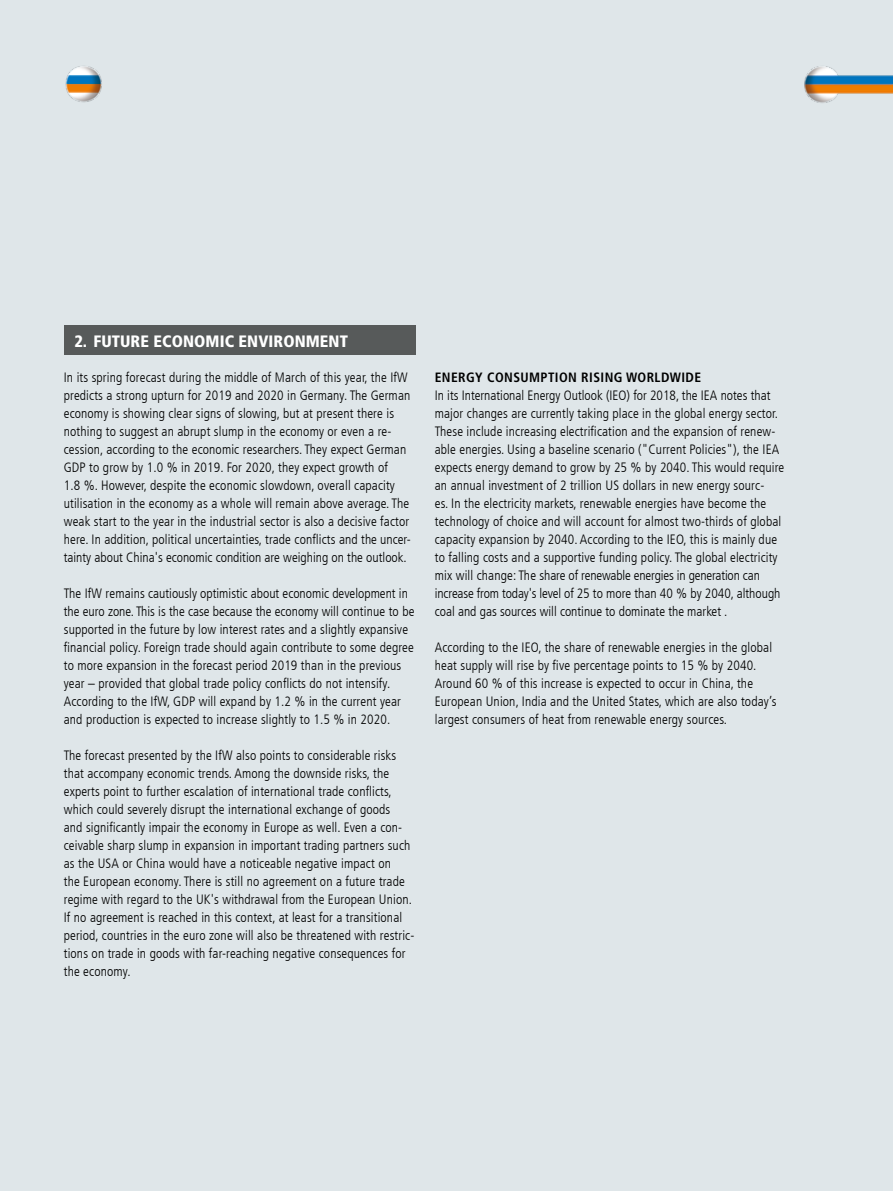
<style>
.page{position:relative;width:893px;height:1191px;background:#dfe6e9}
.page>*{position:absolute;margin:0;border:0;box-sizing:border-box;transform-origin:0 0}
.t1{font:900 condensed 16.5px "Frutiger LT Com";letter-spacing:.005em;color:#fff}
.t2{font:300 condensed 13.5px/18px "Frutiger LT Com";letter-spacing:.01em;color:#000}
.t3{font:700 condensed 13.5px "Frutiger LT Com";letter-spacing:.03em;color:#000}
</style>
<div class="page">
<img style="left:65px;top:66px;width:37px;height:36px">
<div style="left:64px;top:326px;width:352px;height:29px;background:#575a5a"></div>
<img style="left:804px;top:66px;width:89px;height:37px">
<p class="t1" style="left:74px;top:331px;width:275px">2. FUTURE ECONOMIC ENVIRONMENT</p>
<p class="t2" style="left:64px;top:369px;width:348px">In its spring forecast during the middle of March of this year, the IfW predicts a strong upturn for 2019 and 2020 in Germany. The German economy is showing clear signs of slowing, but at present there is nothing to suggest an abrupt slump in the economy or even a re&shy;cession, according to the economic researchers. They expect German GDP to grow by 1.0 % in 2019. For 2020, they expect growth of<br>1.8 %. However, despite the economic slowdown, overall capacity utilisation in the economy as a whole will remain above average. The weak start to the year in the industrial sector is also a decisive factor here. In addition, political uncertainties, trade conflicts and the uncer&shy;tainty about China's economic condition are weighing on the outlook.</p>
<p class="t2" style="left:64px;top:585px;width:352px">The IfW remains cautiously optimistic about economic development in the euro zone. This is the case because the economy will continue to be supported in the future by low interest rates and a slightly expansive financial policy. Foreign trade should again contribute to some degree to more expansion in the forecast period 2019 than in the previous year – provided that global trade policy conflicts do not intensify.<br>According to the IfW, GDP will expand by 1.2 % in the current year and production is expected to increase slightly to 1.5 % in 2020.</p>
<p class="t2" style="left:64px;top:747px;width:352px">The forecast presented by the IfW also points to considerable risks that accompany economic trends. Among the downside risks, the experts point to further escalation of international trade conflicts, which could severely disrupt the international exchange of goods<br>and significantly impair the economy in Europe as well. Even a con&shy;ceivable sharp slump in expansion in important trading partners such as the USA or China would have a noticeable negative impact on<br>the European economy. There is still no agreement on a future trade regime with regard to the UK's withdrawal from the European Union.<br>If no agreement is reached in this context, at least for a transitional period, countries in the euro zone will also be threatened with restric&shy;tions on trade in goods with far-reaching negative consequences for the economy.</p>
<p class="t3" style="left:435px;top:369px;width:268px">ENERGY CONSUMPTION RISING WORLDWIDE</p>
<p class="t2" style="left:435px;top:387px;width:351px">In its International Energy Outlook (IEO) for 2018, the IEA notes that major changes are currently taking place in the global energy sector.<br>These include increasing electrification and the expansion of renew&shy;able energies. Using a baseline scenario ("Current Policies"), the IEA expects energy demand to grow by 25 % by 2040. This would require an annual investment of 2 trillion US dollars in new energy sourc-<br>es. In the electricity markets, renewable energies have become the technology of choice and will account for almost two-thirds of global capacity expansion by 2040. According to the IEO, this is mainly due to falling costs and a supportive funding policy. The global electricity mix will change: The share of renewable energies in generation can increase from today's level of 25 to more than 40 % by 2040, although coal and gas sources will continue to dominate the market .</p>
<p class="t2" style="left:435px;top:638px;width:343px">According to the IEO, the share of renewable energies in the global heat supply will rise by five percentage points to 15 % by 2040.<br>Around 60 % of this increase is expected to occur in China, the European Union, India and the United States, which are also today’s largest consumers of heat from renewable energy sources.</p>
</div>
